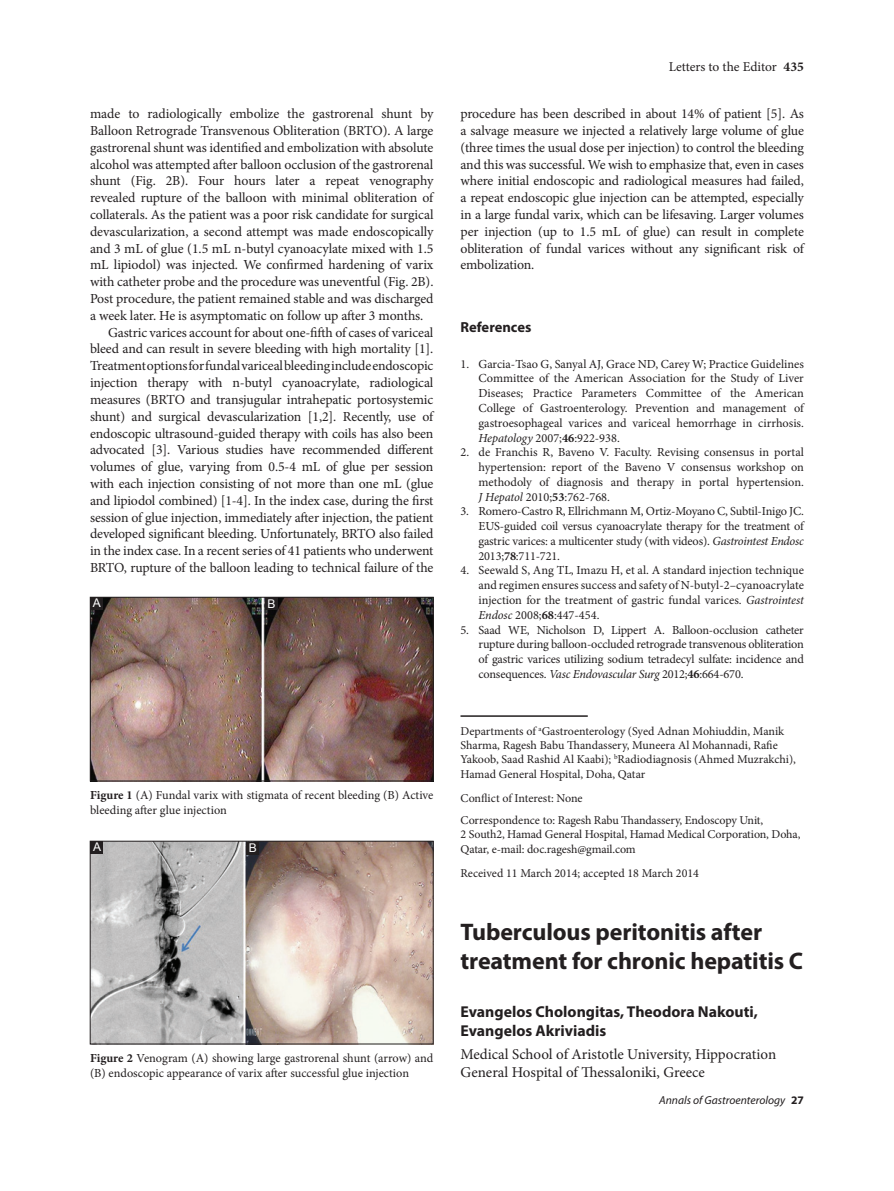
<style>
.page{position:relative;width:894px;height:1191px;background:#fff}
.page>*{position:absolute;margin:0;border:0;box-sizing:border-box;transform-origin:0 0}
.t1{font:700 24px/28.8px "Myriad Pro";letter-spacing:-.005em;color:#231f20}
.t2{font:700 15.75px/19.5px "Myriad Pro";color:#231f20}
.t3{font:15px/18px "Minion Pro";color:#231f20}
.t4{font:700 14.55px "Myriad Pro";color:#231f20}
.t5{font:13.8px/16.8px "Minion Pro";letter-spacing:-.01em;color:#231f20;text-align:justify}
.t6{font:13.5px "Minion Pro";letter-spacing:-.005em;color:#231f20}
.t7{font:12.3px/14.7px "Minion Pro";color:#231f20;text-align:justify}
.t8{font:12px/14.2px "Minion Pro";letter-spacing:-.005em;color:#231f20}
.t9{font:12px "Arial";color:#fff}
.t10{font:italic 11.55px "Myriad Pro";color:#231f20}
.s1{font-weight:700}
.s2{font-style:italic}
.s3{font-weight:700;font-style:normal}
</style>
<div class="page">
<img style="left:92px;top:842px;width:339px;height:199px">
<div style="left:90px;top:840px;width:343px;height:203px;border:1px solid #231f20"></div>
<div style="left:246px;top:841px;width:13px;height:13px;background:#231f20"></div>
<div style="left:90px;top:841px;width:13px;height:13px;background:#231f20"></div>
<img style="left:92px;top:599px;width:339px;height:180px">
<div style="left:90px;top:597px;width:343px;height:184px;border:1px solid #231f20"></div>
<div style="left:265px;top:597px;width:13px;height:13px;background:#231f20"></div>
<div style="left:90px;top:596px;width:13px;height:13px;background:#231f20"></div>
<hr style="left:460px;top:715px;width:127px;height:1px;background:#231f20">
<p class="t5" style="left:90px;top:106px;width:345px">made to radiologically embolize the gastrorenal shunt by</p>
<p class="t5" style="left:90px;top:123px;width:345px">Balloon Retrograde Transvenous Obliteration (BRTO). A large</p>
<p class="t5" style="left:90px;top:140px;width:345px">gastrorenal shunt was identified and embolization with absolute</p>
<p class="t5" style="left:90px;top:157px;width:345px">alcohol was attempted after balloon occlusion of the gastrorenal</p>
<p class="t5" style="left:90px;top:174px;width:345px">shunt (Fig. 2B). Four hours later a repeat venography</p>
<p class="t5" style="left:90px;top:190px;width:344px">revealed rupture of the balloon with minimal obliteration of</p>
<p class="t5" style="left:90px;top:207px;width:345px">collaterals. As the patient was a poor risk candidate for surgical</p>
<p class="t5" style="left:90px;top:224px;width:345px">devascularization, a second attempt was made endoscopically</p>
<p class="t5" style="left:90px;top:241px;width:345px">and 3 mL of glue (1.5 mL n-butyl cyanoacylate mixed with 1.5</p>
<p class="t5" style="left:90px;top:258px;width:345px">mL lipiodol) was injected. We confirmed hardening of varix</p>
<p class="t5" style="left:90px;top:274px;width:345px">with catheter probe and the procedure was uneventful (Fig. 2B).</p>
<p class="t5" style="left:90px;top:291px;width:345px">Post procedure, the patient remained stable and was discharged</p>
<p class="t5" style="left:90px;top:308px;width:335px">a week later. He is asymptomatic on follow up after 3 months.</p>
<p class="t5" style="left:108px;top:325px;width:327px">Gastric varices account for about one-fifth of cases of variceal</p>
<p class="t5" style="left:90px;top:342px;width:344px">bleed and can result in severe bleeding with high mortality [1].</p>
<p class="t5" style="left:90px;top:358px;width:345px">Treatment options for fundal variceal bleeding include endoscopic</p>
<p class="t5" style="left:90px;top:375px;width:345px">injection therapy with n-butyl cyanoacrylate, radiological</p>
<p class="t5" style="left:90px;top:392px;width:345px">measures (BRTO and transjugular intrahepatic portosystemic</p>
<p class="t5" style="left:90px;top:409px;width:344px">shunt) and surgical devascularization [1,2]. Recently, use of</p>
<p class="t5" style="left:90px;top:426px;width:345px">endoscopic ultrasound-guided therapy with coils has also been</p>
<p class="t5" style="left:90px;top:442px;width:345px">advocated [3]. Various studies have recommended different</p>
<p class="t5" style="left:90px;top:459px;width:345px">volumes of glue, varying from 0.5-4 mL of glue per session</p>
<p class="t5" style="left:90px;top:476px;width:345px">with each injection consisting of not more than one mL (glue</p>
<p class="t5" style="left:90px;top:493px;width:345px">and lipiodol combined) [1-4]. In the index case, during the first</p>
<p class="t5" style="left:90px;top:510px;width:345px">session of glue injection, immediately after injection, the patient</p>
<p class="t5" style="left:90px;top:526px;width:345px">developed significant bleeding. Unfortunately, BRTO also failed</p>
<p class="t5" style="left:90px;top:543px;width:345px">in the index case. In a recent series of 41 patients who underwent</p>
<p class="t5" style="left:90px;top:560px;width:345px">BRTO, rupture of the balloon leading to technical failure of the</p>
<p class="t9" style="left:93px;top:595px;width:10px">A</p>
<p class="t9" style="left:267px;top:597px;width:10px">B</p>
<p class="t7" style="left:90px;top:788px;width:345px"><span class="s1">Figure 1</span> (A) Fundal varix with stigmata of recent bleeding (B) Active bleeding after glue injection</p>
<p class="t9" style="left:93px;top:840px;width:10px">A</p>
<p class="t9" style="left:249px;top:841px;width:10px">B</p>
<p class="t7" style="left:90px;top:1051px;width:345px"><span class="s1">Figure 2</span> Venogram (A) showing large gastrorenal shunt (arrow) and (B) endoscopic appearance of varix after successful glue injection</p>
<p class="t6" style="left:668px;top:61px;width:137px">Letters to the Editor <span class="s1">435</span></p>
<p class="t5" style="left:460px;top:106px;width:345px">procedure has been described in about 14% of patient [5]. As a salvage measure we injected a relatively large volume of glue (three times the usual dose per injection) to control the bleeding and this was successful. We wish to emphasize that, even in cases where initial endoscopic and radiological measures had failed, a repeat endoscopic glue injection can be attempted, especially in a large fundal varix, which can be lifesaving. Larger volumes per injection (up to 1.5 mL of glue) can result in complete obliteration of fundal varices without any significant risk of embolization.</p>
<p class="t4" style="left:460px;top:321px;width:72px">References</p>
<p class="t7" style="left:478px;top:357px;width:327px;text-indent:-18px">1. Garcia-Tsao G, Sanyal AJ, Grace ND, Carey W; Practice Guidelines Committee of the American Association for the Study of Liver Diseases; Practice Parameters Committee of the American College of Gastroenterology. Prevention and management of gastroesophageal varices and variceal hemorrhage in cirrhosis.<br><span class="s2">Hepatology</span> 2007;<span class="s1">46</span>:922-938.</p>
<p class="t7" style="left:478px;top:446px;width:327px;text-indent:-18px">2. de Franchis R, Baveno V. Faculty. Revising consensus in portal hypertension: report of the Baveno V consensus workshop on methodoly of diagnosis and therapy in portal hypertension.<br><span class="s2">J Hepatol</span> 2010;<span class="s1">53</span>:762-768.</p>
<p class="t7" style="left:478px;top:505px;width:327px;text-indent:-18px">3. Romero-Castro R, Ellrichmann M, Ortiz-Moyano C, Subtil-Inigo JC.<br>EUS-guided coil versus cyanoacrylate therapy for the treatment of gastric varices: a multicenter study (with videos). <span class="s2">Gastrointest Endosc </span>2013;<span class="s1">78</span>:711-721.</p>
<p class="t7" style="left:478px;top:564px;width:327px;text-indent:-18px">4. Seewald S, Ang TL, Imazu H, et al. A standard injection technique and regimen ensures success and safety of N-butyl-2–cyanoacrylate injection for the treatment of gastric fundal varices. <span class="s2">Gastrointest Endosc</span> 2008;<span class="s1">68</span>:447-454.</p>
<p class="t7" style="left:478px;top:623px;width:327px;text-indent:-18px">5. Saad WE, Nicholson D, Lippert A. Balloon-occlusion catheter rupture during balloon-occluded retrograde transvenous obliteration of gastric varices utilizing sodium tetradecyl sulfate: incidence and consequences. <span class="s2">Vasc Endovascular Surg</span> 2012;<span class="s1">46</span>:664-670.</p>
<p class="t8" style="left:460px;top:724px;width:337px">Departments of <sup>a</sup>Gastroenterology (Syed Adnan Mohiuddin, Manik Sharma, Ragesh Babu Thandassery, Muneera Al Mohannadi, Rafie Yakoob, Saad Rashid Al Kaabi); <sup>b</sup>Radiodiagnosis (Ahmed Muzrakchi), Hamad General Hospital, Doha, Qatar</p>
<p class="t8" style="left:460px;top:788px;width:304px;line-height:21.8px">Conflict of Interest: None<br>Correspondence to: Ragesh Rabu Thandassery, Endoscopy Unit,</p>
<p class="t8" style="left:460px;top:828px;width:341px">2 South2, Hamad General Hospital, Hamad Medical Corporation, Doha,<br>Qatar, e-mail: doc.ragesh@gmail.com</p>
<p class="t8" style="left:460px;top:867px;width:240px">Received 11 March 2014; accepted 18 March 2014</p>
<h1 class="t1" style="left:460px;top:919px;width:344px">Tuberculous peritonitis after treatment for chronic hepatitis C</h1>
<p class="t2" style="left:460px;top:1002px;width:299px">Evangelos Cholongitas, Theodora Nakouti,<br>Evangelos Akriviadis</p>
<p class="t3" style="left:460px;top:1046px;width:317px">Medical School of Aristotle University, Hippocration<br>General Hospital of Thessaloniki, Greece</p>
<p class="t10" style="left:658px;top:1095px;width:146px">Annals of Gastroenterology <span class="s3">27</span></p>
</div>
